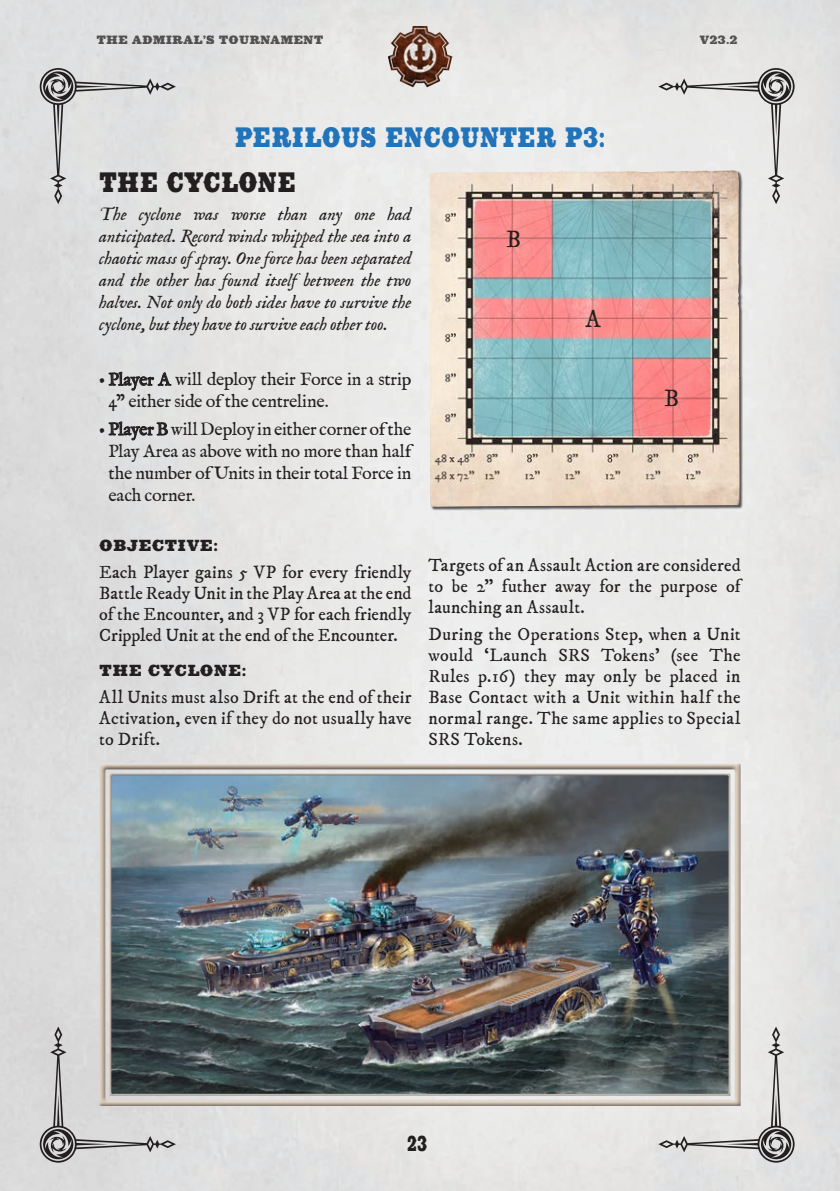
<style>
.page{position:relative;width:840px;height:1191px;background:#fff}
.page>*{position:absolute;margin:0;border:0;box-sizing:border-box;transform-origin:0 0}
.t1{font:28px "Cowboy Western";color:#2173ba;scale:.8 1}
.Body_Copy_italic{font:28px "Cowboy Western";color:#231f20;scale:.8 1}
.Encounters_Body{font:24px "IM FELL DW Pica Roman";color:#231f20}
.DA_Bold_Text{font:21.6px "Cowboy Western";color:#231f20;scale:.67 1}
.Encounters_Body-2{font:18px/21px "IM FELL DW Pica Roman";letter-spacing:.01em;color:#231f20;text-align:justify}
.Body_Copy_italic-2{font:18px/22px "IM FELL English Italic";letter-spacing:-.005em;color:#231f20;text-align:justify}
.Body_Copy_italic-3{font:18px/22px "IM FELL English Roman";letter-spacing:-.01em;color:#231f20}
.Encounters_Heading{font:16px "Cowboy Western";letter-spacing:.005em;color:#231f20}
.t2{font:12px "Cowboy Western";color:#231f20}
</style>
<div class="page">
<img style="left:0;top:0;width:839px;height:1191px">
<img style="left:387px;top:25px;width:65px;height:63px">
<svg style="left:40px;top:68px;width:136px;height:136px;background:#d0d1d1"></svg>
<svg style="left:658px;top:68px;width:136px;height:136px;background:#d7d7d6"></svg>
<svg style="left:40px;top:1026px;width:136px;height:136px;background:#c4c3c4"></svg>
<svg style="left:658px;top:1026px;width:136px;height:136px;background:#cecdcc"></svg>
<img style="left:429px;top:170px;width:310px;height:337px">
<img style="left:95px;top:760px;width:651px;height:351px">
<p class="t2" style="left:96px;top:31px;width:228px">THE ADMIRAL’S TOURNAMENT</p>
<p class="t2" style="left:699px;top:31px;width:40px">V23.2</p>
<p class="t1" style="left:235px;top:117px;width:464px">PERILOUS ENCOUNTER P3:</p>
<p class="Body_Copy_italic" style="left:99px;top:162px;width:247px">THE CYCLONE</p>
<p class="Body_Copy_italic-2" style="left:99px;top:204px;width:313px">The cyclone was worse than any one had anticipated. Record winds whipped the sea into a chaotic mass of spray. One force has been separated and the other has found itself between the two halves. Not only do both sides have to survive the cyclone, but they have to survive each other too.</p>
<p class="Body_Copy_italic-3" style="left:108px;top:369px;width:304px;text-indent:-9px">• Player A will deploy their Force in a strip<br>4” either side of the centreline.</p>
<p class="Body_Copy_italic-3" style="left:108px;top:418px;width:304px;text-align:justify;text-indent:-9px">• Player B will Deploy in either corner of the Play Area as above with no more than half the number of Units in their total Force in each corner.</p>
<p class="Encounters_Body" style="left:505px;top:225px;width:17px">B</p>
<p class="Encounters_Body" style="left:585px;top:305px;width:17px">A</p>
<p class="Encounters_Body" style="left:663px;top:383px;width:17px">B</p>
<p class="Encounters_Heading" style="left:99px;top:534px;width:120px">OBJECTIVE:</p>
<p class="Encounters_Body-2" style="left:99px;top:562px;width:313px">Each Player gains 5 VP for every friendly Battle Ready Unit in the Play Area at the end of the Encounter, and 3 VP for each friendly Crippled Unit at the end of the Encounter.</p>
<p class="Encounters_Heading" style="left:99px;top:659px;width:148px">THE CYCLONE:</p>
<p class="Encounters_Body-2" style="left:99px;top:686px;width:313px">All Units must also Drift at the end of their Activation, even if they do not usually have to Drift.</p>
<p class="Encounters_Body-2" style="left:428px;top:555px;width:313px">Targets of an Assault Action are considered to be 2” futher away for the purpose of launching an Assault.</p>
<p class="Encounters_Body-2" style="left:428px;top:624px;width:313px">During the Operations Step, when a Unit would ‘Launch SRS Tokens’ (see The Rules p.16) they may only be placed in Base Contact with a Unit within half the normal range. The same applies to Special SRS Tokens.</p>
<p class="DA_Bold_Text" style="left:407px;top:1127px;width:32px">23</p>
</div>
